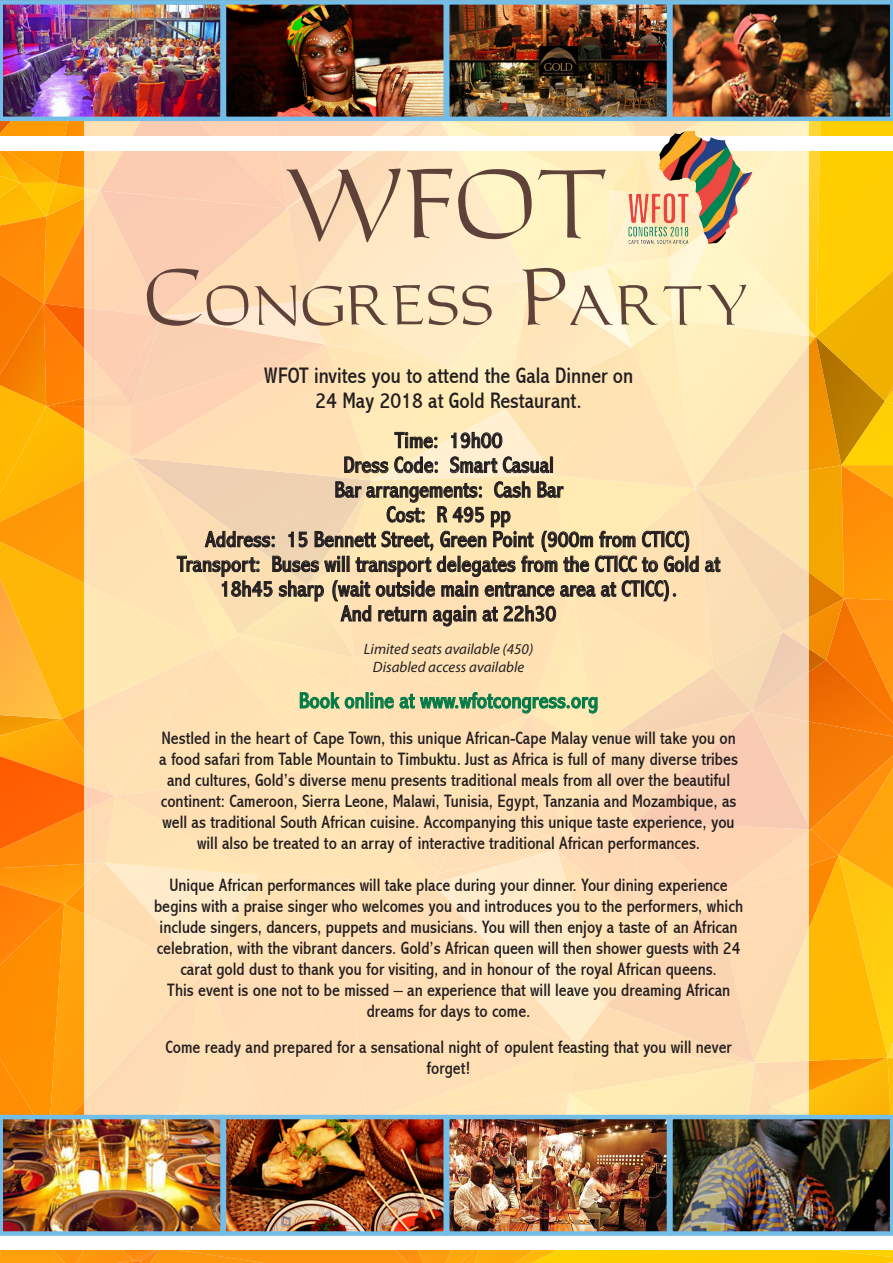
<style>
.page{position:relative;width:893px;height:1263px;background:#fff}
.page>*{position:absolute;margin:0;border:0;box-sizing:border-box;transform-origin:0 0}
.t1{font:90px "Carleton Normal";color:#5e4239}
.t2{font:73.5px "Carleton Normal";color:#5e4239}
.t3{font:condensed 22.5px/24.8px "Abadi";color:#231f20;text-align:center}
.t4{font:condensed 22.5px "Abadi";color:#017a47}
.t5{font:condensed 18px/21px "Abadi";color:#231f20;text-align:center}
.t6{font:italic 15px/18px "Myriad Pro";color:#231f20;text-align:center}
</style>
<div class="page">
<img style="left:0;top:0;width:893px;height:1263px">
<div style="left:0;top:137px;width:893px;height:14px;background:#fff"></div>
<img style="left:618px;top:121px;width:143px;height:132px">
<p class="t1" style="left:284px;top:150px;width:327px">WFOT</p>
<p class="t2" style="left:144px;top:253px;width:606px">Congress Party</p>
<p class="t3" style="left:264px;top:364px;width:371px">WFOT invites you to attend the Gala Dinner on<br>24 May 2018 at Gold Restaurant.</p>
<p class="t3" style="left:177px;top:428px;width:545px">Time: 19h00<br>Dress Code: Smart Casual<br>Bar arrangements: Cash Bar<br>Cost: R 495 pp<br>Address: 15 Bennett Street, Green Point (900m from CTICC)<br>Transport: Buses will transport delegates from the CTICC to Gold at 18h45 sharp (wait outside main entrance area at CTICC).<br>And return again at 22h30</p>
<p class="t6" style="left:364px;top:640px;width:171px">Limited seats available (450)<br>Disabled access available</p>
<p class="t4" style="left:299px;top:687px;width:301px">Book online at www.wfotcongress.org</p>
<p class="t5" style="left:159px;top:728px;width:580px">Nestled in the heart of Cape Town, this unique African-Cape Malay venue will take you on a food safari from Table Mountain to Timbuktu. Just as Africa is full of many diverse tribes and cultures, Gold’s diverse menu presents traditional meals from all over the beautiful continent: Cameroon, Sierra Leone, Malawi, Tunisia, Egypt, Tanzania and Mozambique, as well as traditional South African cuisine. Accompanying this unique taste experience, you will also be treated to an array of interactive traditional African performances.</p>
<p class="t5" style="left:154px;top:875px;width:591px">Unique African performances will take place during your dinner. Your dining experience begins with a praise singer who welcomes you and introduces you to the performers, which include singers, dancers, puppets and musicians. You will then enjoy a taste of an African celebration, with the vibrant dancers. Gold’s African queen will then shower guests with 24 carat gold dust to thank you for visiting, and in honour of the royal African queens.</p>
<p class="t5" style="left:167px;top:980px;width:565px">This event is one not to be missed – an experience that will leave you dreaming African dreams for days to come.</p>
<p class="t5" style="left:166px;top:1037px;width:567px">Come ready and prepared for a sensational night of opulent feasting that you will never forget!</p>
</div>
